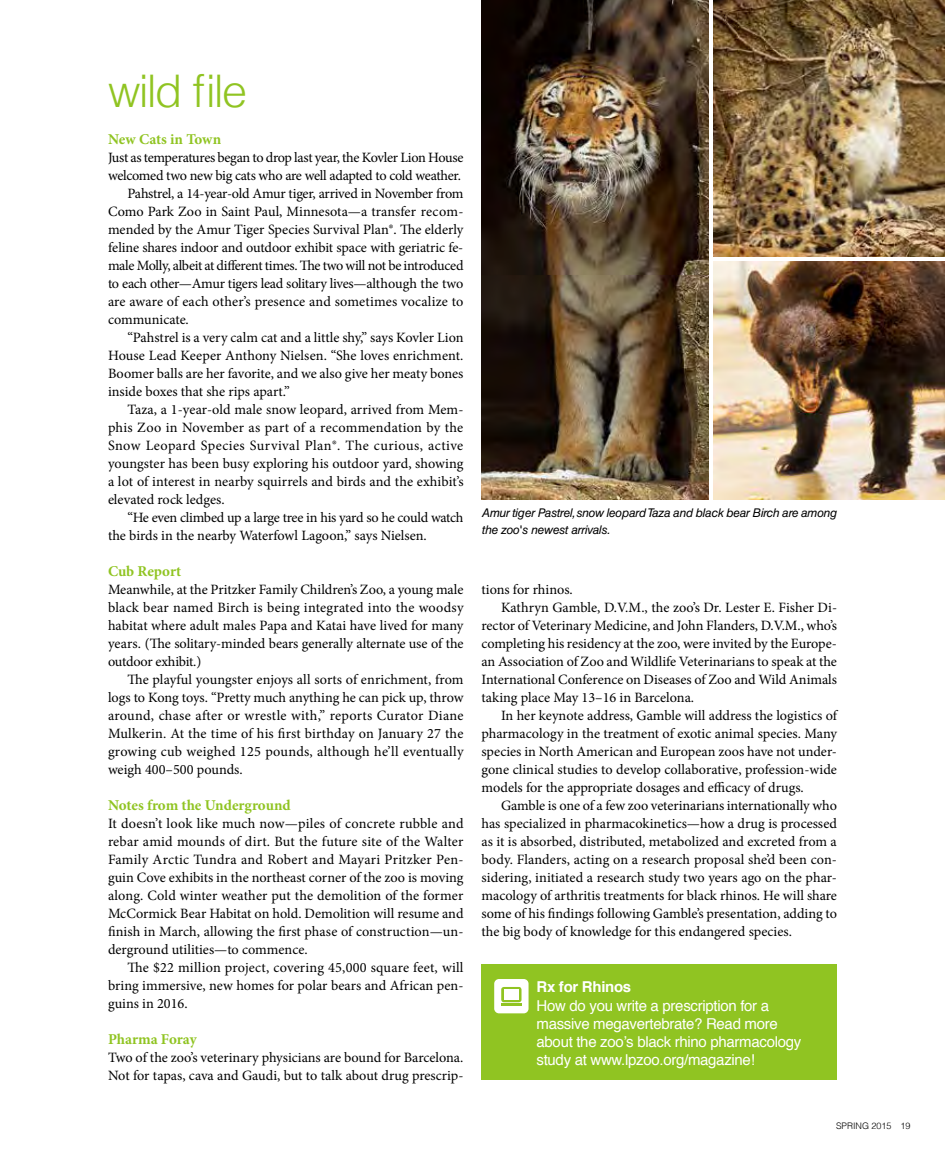
<style>
.page{position:relative;width:945px;height:1161px;background:#fff}
.page>*{position:absolute;margin:0;border:0;box-sizing:border-box;transform-origin:0 0}
.t1{font:300 45px "Helvetica";letter-spacing:-.04em;color:#90c422}
.t2{font:15px/18px "Helvetica";letter-spacing:-.02em;color:#fff}
.t3{font:700 15px "Minion Pro";color:#90c422}
.t4{font:700 15px "Helvetica";letter-spacing:-.02em;color:#fff}
.t5{font:14.25px/18px "Minion Pro";color:#000001;text-align:justify}
.t6{font:14.25px "Minion Pro";letter-spacing:-.02em;color:#000001}
.t7{font:14.25px "Minion Pro";letter-spacing:-.025em;color:#000001}
.t8{font:14.25px "Minion Pro";letter-spacing:.03em;color:#000001}
.t9{font:14.25px "Minion Pro";letter-spacing:.02em;color:#000001}
.t10{font:italic 12px/16.5px "Helvetica LT Std";letter-spacing:-.02em;color:#000001}
.t11{font:300 9px "Helvetica";color:#000001}
</style>
<div class="page">
<div style="left:482px;top:965px;width:355px;height:115px;background:#90c422"></div>
<img style="left:714px;top:261px;width:231px;height:239px">
<img style="left:714px;top:0;width:231px;height:256px">
<img style="left:482px;top:0;width:227px;height:499px">
<div style="left:494px;top:979px;width:35px;height:34px;background:#fff;border-radius:5px"></div>
<div style="left:501px;top:987px;width:21px;height:15px;background:#90c422;border-radius:3px"></div>
<div style="left:504px;top:989px;width:15px;height:11px;background:#fff"></div>
<hr style="left:501px;top:1003px;width:21px;height:2px;background:#90c422">
<h1 class="t1" style="left:108px;top:53px;width:141px">wild file</h1>
<p class="t3" style="left:108px;top:129px;width:115px">New Cats in Town</p>
<p class="t7" style="left:108px;top:148px;width:357px">Just as temperatures began to drop last year, the Kovler Lion House</p>
<p class="t7" style="left:108px;top:166px;width:354px">welcomed two new big cats who are well adapted to cold weather.</p>
<p class="t6" style="left:127px;top:184px;width:338px">Pahstrel, a 14-year-old Amur tiger, arrived in November from</p>
<p class="t5" style="left:108px;top:203px;width:357px">Como Park Zoo in Saint Paul, Minnesota—a transfer recom-</p>
<p class="t5" style="left:108px;top:221px;width:357px">mended by the Amur Tiger Species Survival Plan®. The elderly</p>
<p class="t5" style="left:108px;top:239px;width:357px">feline shares indoor and outdoor exhibit space with geriatric fe-</p>
<p class="t6" style="left:108px;top:256px;width:357px">male Molly, albeit at different times. The two will not be introduced</p>
<p class="t6" style="left:108px;top:274px;width:357px">to each other—Amur tigers lead solitary lives—although the two</p>
<p class="t5" style="left:108px;top:293px;width:357px">are aware of each other’s presence and sometimes vocalize to</p>
<p class="t5" style="left:108px;top:310px;width:82px">communicate.</p>
<p class="t5" style="left:127px;top:328px;width:338px">“Pahstrel is a very calm cat and a little shy,” says Kovler Lion</p>
<p class="t5" style="left:108px;top:346px;width:357px">House Lead Keeper Anthony Nielsen. “She loves enrichment.</p>
<p class="t5" style="left:108px;top:364px;width:357px">Boomer balls are her favorite, and we also give her meaty bones</p>
<p class="t5" style="left:108px;top:382px;width:183px">inside boxes that she rips apart.”</p>
<p class="t5" style="left:127px;top:400px;width:337px">Taza, a 1-year-old male snow leopard, arrived from Mem-</p>
<p class="t9" style="left:108px;top:418px;width:357px">phis Zoo in November as part of a recommendation by the</p>
<p class="t8" style="left:108px;top:436px;width:357px">Snow Leopard Species Survival Plan®. The curious, active</p>
<p class="t5" style="left:108px;top:454px;width:357px">youngster has been busy exploring his outdoor yard, showing</p>
<p class="t5" style="left:108px;top:472px;width:357px">a lot of interest in nearby squirrels and birds and the exhibit’s</p>
<p class="t5" style="left:108px;top:490px;width:118px">elevated rock ledges.</p>
<p class="t6" style="left:127px;top:508px;width:338px">“He even climbed up a large tree in his yard so he could watch</p>
<p class="t5" style="left:108px;top:526px;width:320px">the birds in the nearby Waterfowl Lagoon,” says Nielsen.</p>
<p class="t3" style="left:108px;top:561px;width:75px">Cub Report</p>
<p class="t5" style="left:108px;top:581px;width:357px">Meanwhile, at the Pritzker Family Children’s Zoo, a young male black bear named Birch is being integrated into the woodsy habitat where adult males Papa and Katai have lived for many years. (The solitary-minded bears generally alternate use of the outdoor exhibit.)</p>
<p class="t5" style="left:108px;top:671px;width:357px;text-indent:19px">The playful youngster enjoys all sorts of enrichment, from logs to Kong toys. “Pretty much anything he can pick up, throw around, chase after or wrestle with,” reports Curator Diane Mulkerin. At the time of his first birthday on January 27 the growing cub weighed 125 pounds, although he’ll eventually weigh 400–500 pounds.</p>
<p class="t3" style="left:108px;top:795px;width:184px">Notes from the Underground</p>
<p class="t5" style="left:108px;top:815px;width:357px">It doesn’t look like much now—piles of concrete rubble and rebar amid mounds of dirt. But the future site of the Walter Family Arctic Tundra and Robert and Mayari Pritzker Pen&shy;guin Cove exhibits in the northeast corner of the zoo is moving along. Cold winter weather put the demolition of the former McCormick Bear Habitat on hold. Demolition will resume and finish in March, allowing the first phase of construction—un&shy;derground utilities—to commence.</p>
<p class="t5" style="left:108px;top:959px;width:357px;text-indent:19px">The $22 million project, covering 45,000 square feet, will bring immersive, new homes for polar bears and African pen&shy;guins in 2016.</p>
<p class="t3" style="left:108px;top:1029px;width:90px">Pharma Foray</p>
<p class="t5" style="left:108px;top:1049px;width:357px">Two of the zoo’s veterinary physicians are bound for Barcelona.<br>Not for tapas, cava and Gaudi, but to talk about drug prescrip-</p>
<p class="t10" style="left:482px;top:505px;width:357px">Amur tiger Pastrel, snow leopard Taza and black bear Birch are among the zoo's newest arrivals.</p>
<p class="t5" style="left:482px;top:581px;width:93px">tions for rhinos.</p>
<p class="t5" style="left:501px;top:599px;width:338px">Kathryn Gamble, D.V.M., the zoo’s Dr. Lester E. Fisher Di-</p>
<p class="t5" style="left:482px;top:617px;width:357px">rector of Veterinary Medicine, and John Flanders, D.V.M., who’s</p>
<p class="t5" style="left:482px;top:635px;width:357px">completing his residency at the zoo, were invited by the Europe-</p>
<p class="t5" style="left:482px;top:653px;width:357px">an Association of Zoo and Wildlife Veterinarians to speak at the</p>
<p class="t5" style="left:482px;top:671px;width:357px">International Conference on Diseases of Zoo and Wild Animals</p>
<p class="t5" style="left:482px;top:689px;width:214px">taking place May 13–16 in Barcelona.</p>
<p class="t5" style="left:501px;top:707px;width:338px">In her keynote address, Gamble will address the logistics of</p>
<p class="t5" style="left:482px;top:725px;width:357px">pharmacology in the treatment of exotic animal species. Many</p>
<p class="t5" style="left:482px;top:742px;width:357px">species in North American and European zoos have not under-</p>
<p class="t5" style="left:482px;top:760px;width:357px">gone clinical studies to develop collaborative, profession-wide</p>
<p class="t5" style="left:482px;top:778px;width:324px">models for the appropriate dosages and efficacy of drugs.</p>
<p class="t5" style="left:501px;top:796px;width:337px">Gamble is one of a few zoo veterinarians internationally who</p>
<p class="t5" style="left:482px;top:814px;width:357px">has specialized in pharmacokinetics—how a drug is processed</p>
<p class="t5" style="left:482px;top:832px;width:357px">as it is absorbed, distributed, metabolized and excreted from a</p>
<p class="t5" style="left:482px;top:850px;width:357px">body. Flanders, acting on a research proposal she’d been con-</p>
<p class="t5" style="left:482px;top:868px;width:357px">sidering, initiated a research study two years ago on the phar-</p>
<p class="t5" style="left:482px;top:886px;width:357px">macology of arthritis treatments for black rhinos. He will share</p>
<p class="t5" style="left:482px;top:904px;width:357px">some of his findings following Gamble’s presentation, adding to</p>
<p class="t5" style="left:482px;top:922px;width:312px">the big body of knowledge for this endangered species.</p>
<p class="t4" style="left:537px;top:974px;width:96px">Rx for Rhinos</p>
<p class="t2" style="left:537px;top:997px;width:266px">How do you write a prescription for a massive megavertebrate? Read more about the zoo’s black rhino pharmacology study at www.lpzoo.org/magazine!</p>
<p class="t11" style="left:836px;top:1118px;width:76px">SPRING 2015 19</p>
</div>
